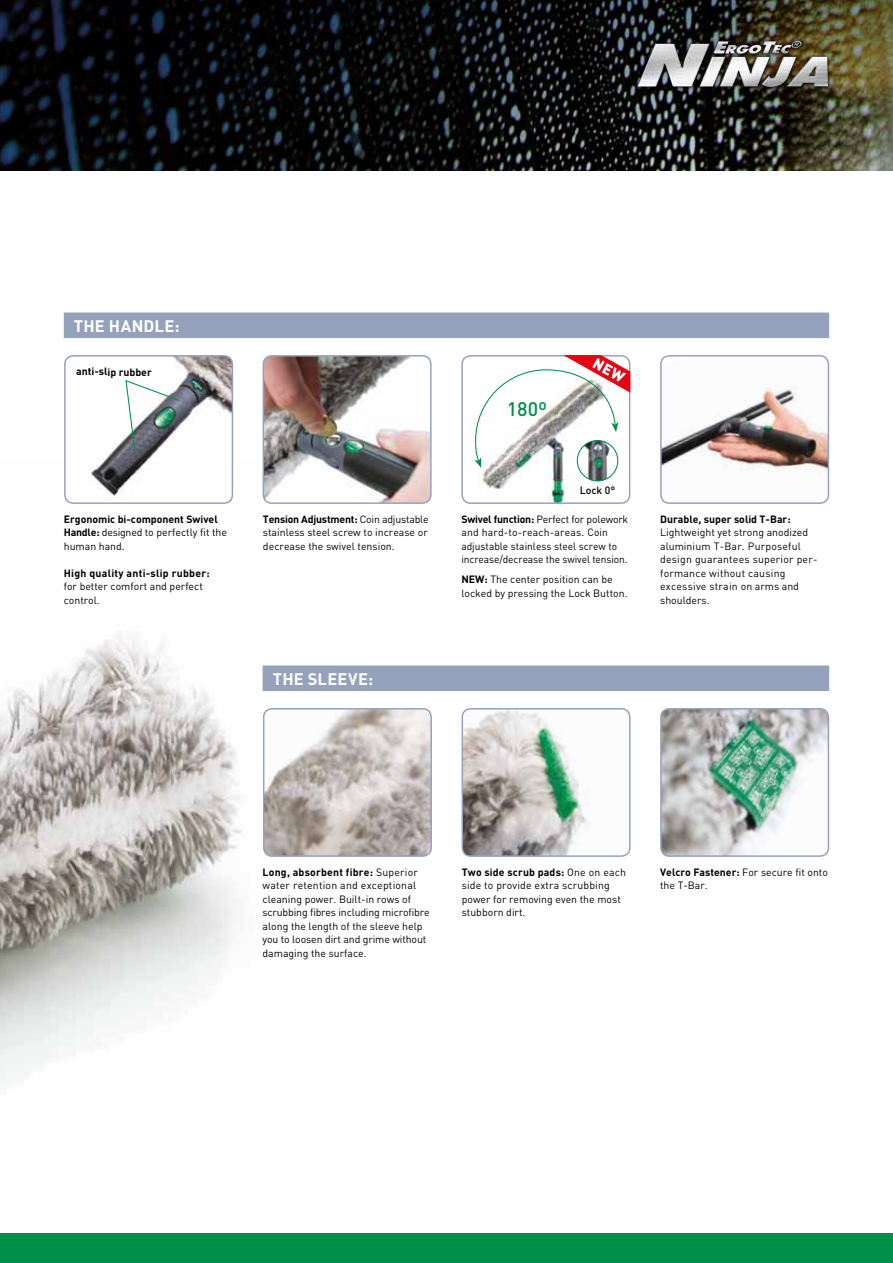
<style>
.page{position:relative;width:893px;height:1263px;background:#fff}
.page>*{position:absolute;margin:0;border:0;box-sizing:border-box;transform-origin:0 0}
.t1{font:500 19.5px "DIN Pro";color:#00904a}
.t2{font:700 16.5px "DIN Pro";letter-spacing:.015em;color:#fff}
.t3{font:10.5px/13.5px "DIN Pro";color:#000}
.t4{font:10.5px/13.5px "DIN Pro";letter-spacing:.02em;color:#000}
.t5{font:700 10.5px "DIN Pro";color:#000}
.t6{font:700 10.5px "DIN Pro";letter-spacing:.025em;color:#000}
.t7{font:500 10.5px "DIN Pro";color:#000}
.s1{font-weight:700}
</style>
<div class="page">
<img style="left:0;top:0;width:893px;height:170px">
<img style="left:0;top:458px;width:269px;height:624px">
<img style="left:263px;top:356px;width:166px;height:147px">
<div style="left:263px;top:355px;width:169px;height:149px;border:2px solid #96a2bb;border-radius:9px"></div>
<img style="left:462px;top:709px;width:166px;height:147px">
<div style="left:462px;top:708px;width:169px;height:149px;border:2px solid #96a2bb;border-radius:9px"></div>
<img style="left:65px;top:356px;width:167px;height:147px">
<div style="left:64px;top:355px;width:169px;height:149px;border:2px solid #96a2bb;border-radius:9px"></div>
<img style="left:264px;top:709px;width:167px;height:147px">
<div style="left:263px;top:708px;width:169px;height:149px;border:2px solid #96a2bb;border-radius:9px"></div>
<img style="left:464px;top:468px;width:166px;height:35px">
<div style="left:461px;top:355px;width:169px;height:149px;border:2px solid #96a2bb;border-radius:9px"></div>
<img style="left:663px;top:709px;width:165px;height:147px">
<div style="left:660px;top:708px;width:169px;height:149px;border:2px solid #96a2bb;border-radius:9px"></div>
<img style="left:663px;top:356px;width:165px;height:147px">
<div style="left:660px;top:355px;width:169px;height:149px;border:2px solid #96a2bb;border-radius:9px"></div>
<svg style="left:124px;top:379px;width:57px;height:71px"></svg>
<img style="left:634px;top:37px;width:197px;height:54px">
<img style="left:637px;top:41px;width:164px;height:46px">
<img style="left:577px;top:440px;width:41px;height:41px;border-radius:20px">
<div style="left:577px;top:440px;width:41px;height:41px;border:1px solid #00904a;border-radius:50%"></div>
<div style="left:0;top:1233px;width:893px;height:30px;background:#00904a"></div>
<div style="left:63px;top:312px;width:767px;height:26px;background:#96a2bb"></div>
<svg style="left:262px;top:665px;width:568px;height:27px;background:#9ba7be"></svg>
<svg style="left:474px;top:355px;width:157px;height:113px"></svg>
<h2 class="t2" style="left:74px;top:314px;width:47px">The Han</h2>
<h2 class="t2" style="left:144px;top:314px;width:37px">dle:</h2>
<p class="t5" style="left:76px;top:365px;width:77px">anti-slip rubber</p>
<p class="t3" style="left:64px;top:512px;width:165px"><span class="s1">Ergonomic bi-component Swivel<br>Handle:</span> designed to perfectly fit the human hand.</p>
<p class="t6" style="left:64px;top:566px;width:147px">H igh quality anti-slip rubber:</p>
<p class="t3" style="left:64px;top:579px;width:141px">for better comfort and perfect control.</p>
<p class="t3" style="left:263px;top:512px;width:167px;text-align:justify"><span class="s1">Tension Adjustment:</span> Coin adjustable stainless steel screw to increase or decrease the swivel tension.</p>
<h2 class="t2" style="left:273px;top:667px;width:46px">The slee</h2>
<h2 class="t2" style="left:348px;top:667px;width:27px">ve:</h2>
<h1 class="t1" style="left:507px;top:396px;width:42px">180º</h1>
<p class="t7" style="left:580px;top:483px;width:37px">Lock 0°</p>
<p class="t3" style="left:461px;top:512px;width:168px"><span class="s1">Swivel function:</span> Perfect for polework and hard-to-reach-areas. Coin adjustable stainless steel screw to increase/decrease the swivel tension.</p>
<p class="t3" style="left:461px;top:572px;width:168px"><span class="s1">NEW:</span> The center position can be locked by pressing the Lock Button.</p>
<p class="t5" style="left:660px;top:512px;width:132px">Durable, super solid T-Bar:</p>
<p class="t4" style="left:660px;top:525px;width:159px">Lightweight yet strong anodized aluminium T-Bar. Purposeful design guarantees superior per&shy;formance without causing excessive strain on arms and shoulders.</p>
<p class="t3" style="left:263px;top:865px;width:169px"><span class="s1">Long, absorbent fibre:</span> Superior water retention and exceptional cleaning power. Built-in rows of scrubbing fibres including microfibre along the length of the sleeve help you to loosen dirt and grime without damaging the surface.</p>
<p class="t3" style="left:462px;top:865px;width:166px"><span class="s1">Two side scrub pads:</span> One on each side to provide extra scrubbing power for removing even the most stubborn dirt.</p>
<p class="t3" style="left:660px;top:865px;width:169px"><span class="s1">Velcro Fastener:</span> For secure fit onto the T-Bar.</p>
</div>
